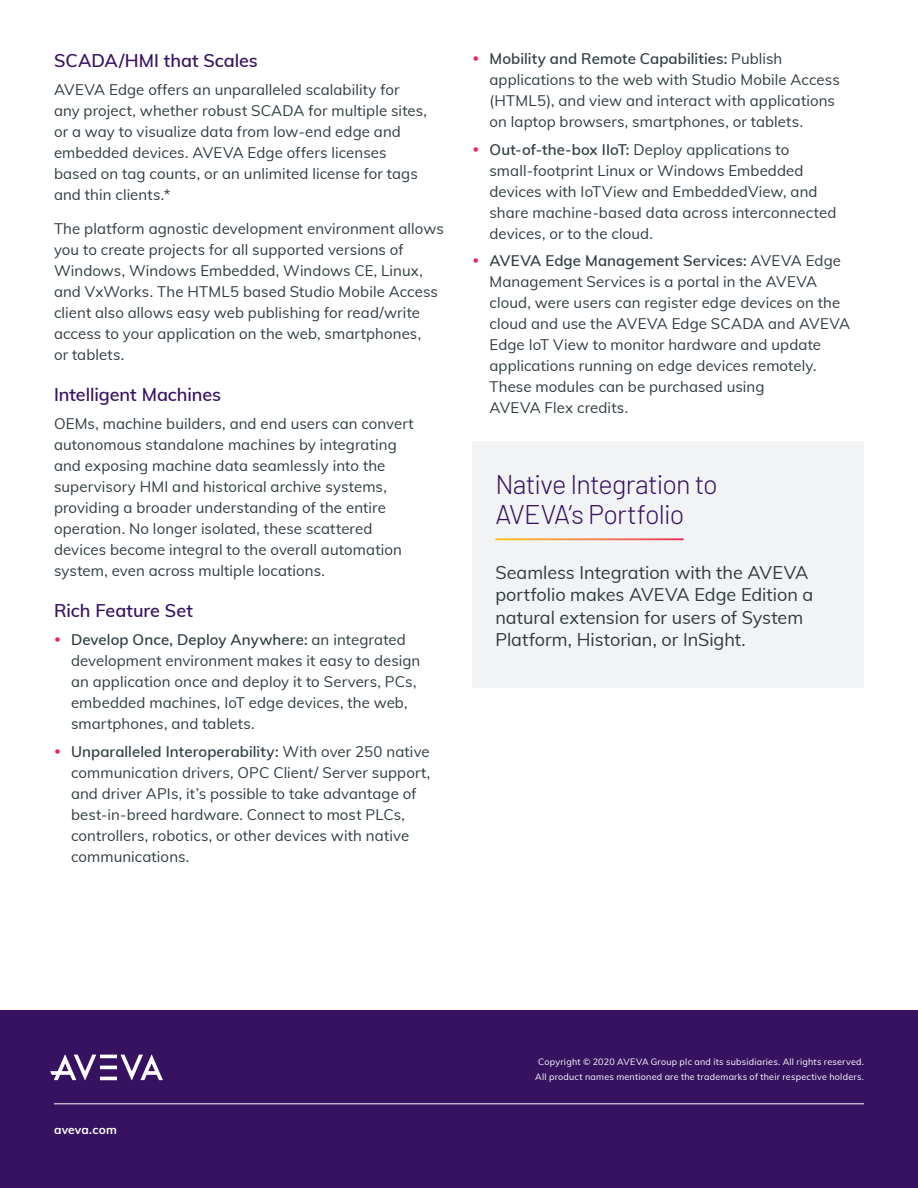
<style>
.page{position:relative;width:918px;height:1188px;background:#fff}
.page>*{position:absolute;margin:0;border:0;box-sizing:border-box;transform-origin:0 0}
.H3_Internal_Pages{font:300 27px/30px "Barlow";letter-spacing:-.03em;color:#371260}
.Body_Copy{font:18px/22.5px "Muli";color:#2f3b41}
.S1_Subheadlines{font:600 18px "Muli";color:#371260}
.Body_Copy-2{font:15px/21px "Muli";letter-spacing:.005em;color:#2f3b41}
.t1{font:700 12px "Muli";letter-spacing:.01em;color:#fff}
.t2{font:9px/15px "Muli";letter-spacing:.025em;color:#fff;text-align:center}
.s1{font-weight:600}
</style>
<div class="page">
<div style="left:0;top:1010px;width:918px;height:178px;background:#371260"></div>
<hr style="left:100px;top:1077px;width:17px;height:3px;background:#fff">
<hr style="left:100px;top:1066px;width:17px;height:3px;background:#fff">
<hr style="left:100px;top:1055px;width:17px;height:3px;background:#fff">
<svg style="left:50px;top:1055px;width:46px;height:25px"></svg>
<svg style="left:121px;top:1055px;width:42px;height:25px"></svg>
<hr style="left:54px;top:1104px;width:810px;height:1px;background:#fff">
<div style="left:472px;top:441px;width:392px;height:247px;background:#f2f3f4"></div>
<hr style="left:495px;top:538px;width:189px;height:2px;background:#fff">
<p class="S1_Subheadlines" style="left:54px;top:47px;width:205px">SCADA/HMI that Scales</p>
<p class="Body_Copy-2" style="left:54px;top:78px;width:375px">AVEVA Edge offers an unparalleled scalability for any project, whether robust SCADA for multiple sites, or a way to visualize data from low-end edge and embedded devices. AVEVA Edge offers licenses based on tag counts, or an unlimited license for tags and thin clients.*</p>
<p class="Body_Copy-2" style="left:54px;top:217px;width:391px">The platform agnostic development environment allows you to create projects for all supported versions of Windows, Windows Embedded, Windows CE, Linux, and VxWorks. The HTML5 based Studio Mobile Access client also allows easy web publishing for read/write access to your application on the web, smartphones,<br>or tablets.</p>
<p class="S1_Subheadlines" style="left:54px;top:382px;width:169px">Intelligent Machines</p>
<p class="Body_Copy-2" style="left:54px;top:412px;width:361px">OEMs, machine builders, and end users can convert autonomous standalone machines by integrating and exposing machine data seamlessly into the supervisory HMI and historical archive systems, providing a broader understanding of the entire operation. No longer isolated, these scattered devices become integral to the overall automation system, even across multiple locations.</p>
<p class="S1_Subheadlines" style="left:54px;top:598px;width:140px">Rich Feature Set</p>
<p class="Body_Copy-2" style="left:71px;top:628px;width:351px"><span class="s1">Develop Once, Deploy Anywhere:</span> an integrated development environment makes it easy to design an application once and deploy it to Servers, PCs, embedded machines, IoT edge devices, the web, smartphones, and tablets.</p>
<p class="Body_Copy-2" style="left:71px;top:740px;width:361px"><span class="s1">Unparalleled Interoperability:</span> With over 250 native communication drivers, OPC Client/ Server support, and driver APIs, it’s possible to take advantage of best-in-breed hardware. Connect to most PLCs, controllers, robotics, or other devices with native communications.</p>
<p class="Body_Copy-2" style="left:490px;top:47px;width:352px"><span class="s1">Mobility and Remote Capabilities:</span> Publish applications to the web with Studio Mobile Access (HTML5), and view and interact with applications on laptop browsers, smartphones, or tablets.</p>
<p class="Body_Copy-2" style="left:490px;top:138px;width:348px"><span class="s1">Out-of-the-box IIoT:</span> Deploy applications to small-footprint Linux or Windows Embedded devices with IoTView and EmbeddedView, and share machine-based data across interconnected devices, or to the cloud.</p>
<p class="Body_Copy-2" style="left:490px;top:250px;width:362px"><span class="s1">AVEVA Edge Management Services:</span> AVEVA Edge Management Services is a portal in the AVEVA cloud, were users can register edge devices on the cloud and use the AVEVA Edge SCADA and AVEVA Edge IoT View to monitor hardware and update applications running on edge devices remotely.<br>These modules can be purchased using<br>AVEVA Flex credits.</p>
<p class="H3_Internal_Pages" style="left:495px;top:468px;width:224px">Native Integration to<br>AVEVA’s Portfolio</p>
<p class="Body_Copy" style="left:495px;top:560px;width:319px">Seamless Integration with the AVEVA portfolio makes AVEVA Edge Edition a natural extension for users of System Platform, Historian, or InSight.</p>
<p class="t1" style="left:54px;top:1121px;width:64px">aveva.com</p>
<p class="t2" style="left:535px;top:1054px;width:330px">Copyright © 2020 AVEVA Group plc and its subsidiaries. All rights reserved.<br>All product names mentioned are the trademarks of their respective holders.</p>
</div>
